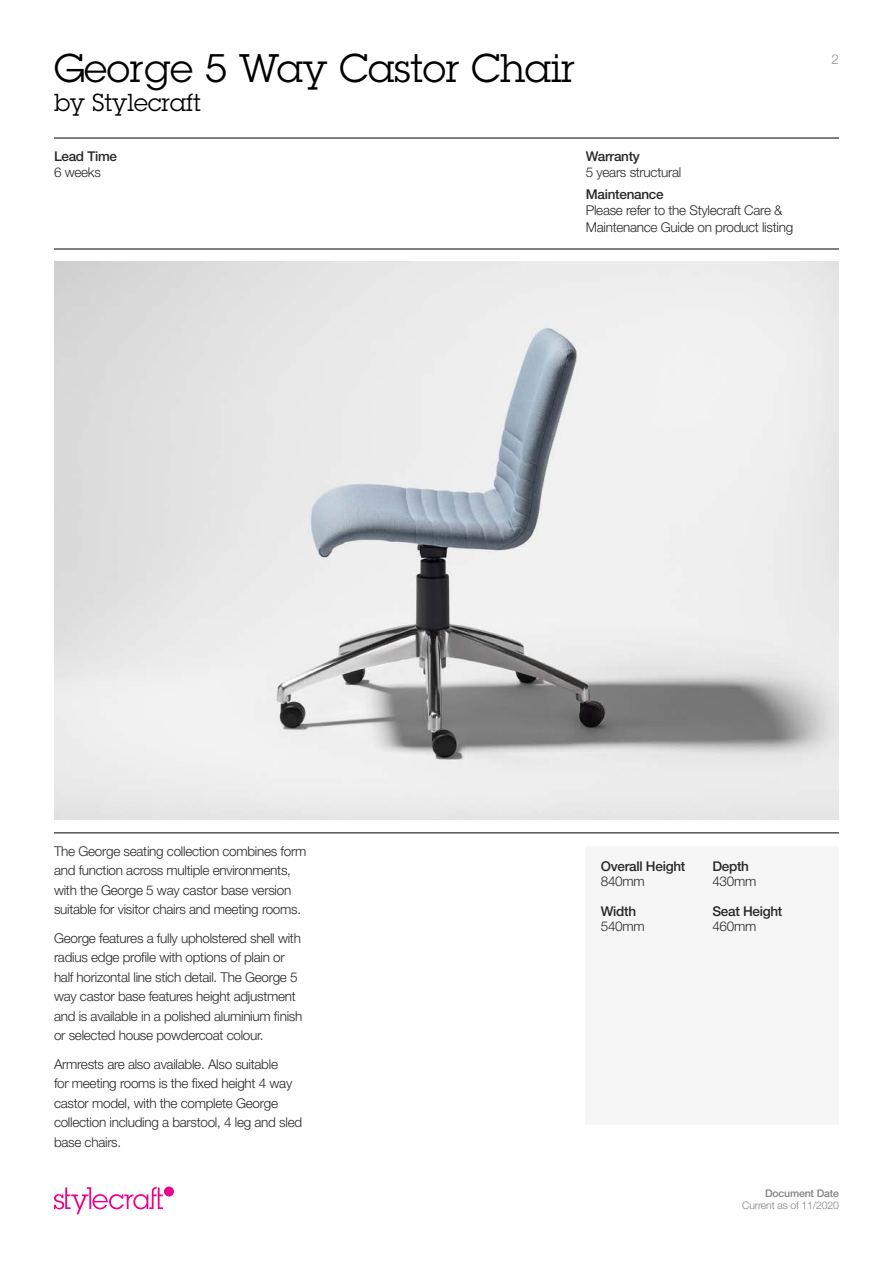
<style>
.page{position:relative;width:893px;height:1263px;background:#fff}
.page>*{position:absolute;margin:0;border:0;box-sizing:border-box;transform-origin:0 0}
.t1{font:39px "Lubalin Graph Std";color:#000}
.t2{font:24px "Lubalin Graph Std";color:#000}
.t3{font:300 13.5px/19.5px "Helvetica Neue LT Std";letter-spacing:-.02em;color:#292829}
.t4{font:500 13.5px "Helvetica Neue LT Std";letter-spacing:-.02em;color:#292829}
.t5{font:300 13.5px "Helvetica Neue LT Std";color:#939598}
.t6{font:300 10.5px "Helvetica Neue LT Std";letter-spacing:-.015em;color:#808285}
.t7{font:500 10.5px "Helvetica Neue LT Std";letter-spacing:-.015em;color:#808285}
</style>
<div class="page">
<div style="left:586px;top:846px;width:253px;height:278px;background:#f6f6f6"></div>
<div style="left:164px;top:1186px;width:10px;height:10px;background:#ec008c;border-radius:50%"></div>
<svg style="left:54px;top:1187px;width:109px;height:27px"></svg>
<img style="left:54px;top:261px;width:785px;height:559px">
<hr style="left:54px;top:138px;width:785px;height:1px;background:#000">
<hr style="left:54px;top:832px;width:785px;height:1px;background:#000">
<hr style="left:54px;top:249px;width:785px;height:1px;background:#000">
<h1 class="t1" style="left:54px;top:44px;width:523px">George 5 Way Castor Chair</h1>
<h2 class="t2" style="left:54px;top:87px;width:148px">by Stylecraft</h2>
<p class="t4" style="left:54px;top:148px;width:65px">Lead Time</p>
<p class="t4" style="left:586px;top:148px;width:56px">Warranty</p>
<p class="t3" style="left:54px;top:163px;width:48px">6 weeks</p>
<p class="t3" style="left:586px;top:163px;width:97px">5 years structural</p>
<p class="t4" style="left:586px;top:186px;width:79px">Maintenance</p>
<p class="t3" style="left:586px;top:202px;width:209px;line-height:16.5px">Please refer to the Stylecraft Care &amp;<br>Maintenance Guide on product listing</p>
<p class="t5" style="left:831px;top:51px;width:9px">2</p>
<p class="t3" style="left:54px;top:841px;width:254px">The George seating collection combines form and function across multiple environments, with the George 5 way castor base version suitable for visitor chairs and meeting rooms.</p>
<p class="t3" style="left:54px;top:928px;width:250px">George features a fully upholstered shell with radius edge profile with options of plain or half horizontal line stich detail. The George 5 way castor base features height adjustment and is available in a polished aluminium finish or selected house powdercoat colour.</p>
<p class="t3" style="left:54px;top:1054px;width:250px">Armrests are also available. Also suitable<br>for meeting rooms is the fixed height 4 way castor model, with the complete George collection including a barstool, 4 leg and sled base chairs.</p>
<p class="t4" style="left:601px;top:858px;width:86px">Overall Height</p>
<p class="t3" style="left:601px;top:871px;width:45px">840mm</p>
<p class="t4" style="left:601px;top:903px;width:37px">Width</p>
<p class="t3" style="left:601px;top:916px;width:45px">540mm</p>
<p class="t4" style="left:712px;top:858px;width:38px">Depth</p>
<p class="t3" style="left:712px;top:871px;width:45px">430mm</p>
<p class="t4" style="left:712px;top:903px;width:72px">Seat Height</p>
<p class="t3" style="left:712px;top:916px;width:45px">460mm</p>
<p class="t7" style="left:765px;top:1187px;width:75px">Document Date</p>
<p class="t6" style="left:742px;top:1199px;width:98px">Current as of 11/2020</p>
</div>
